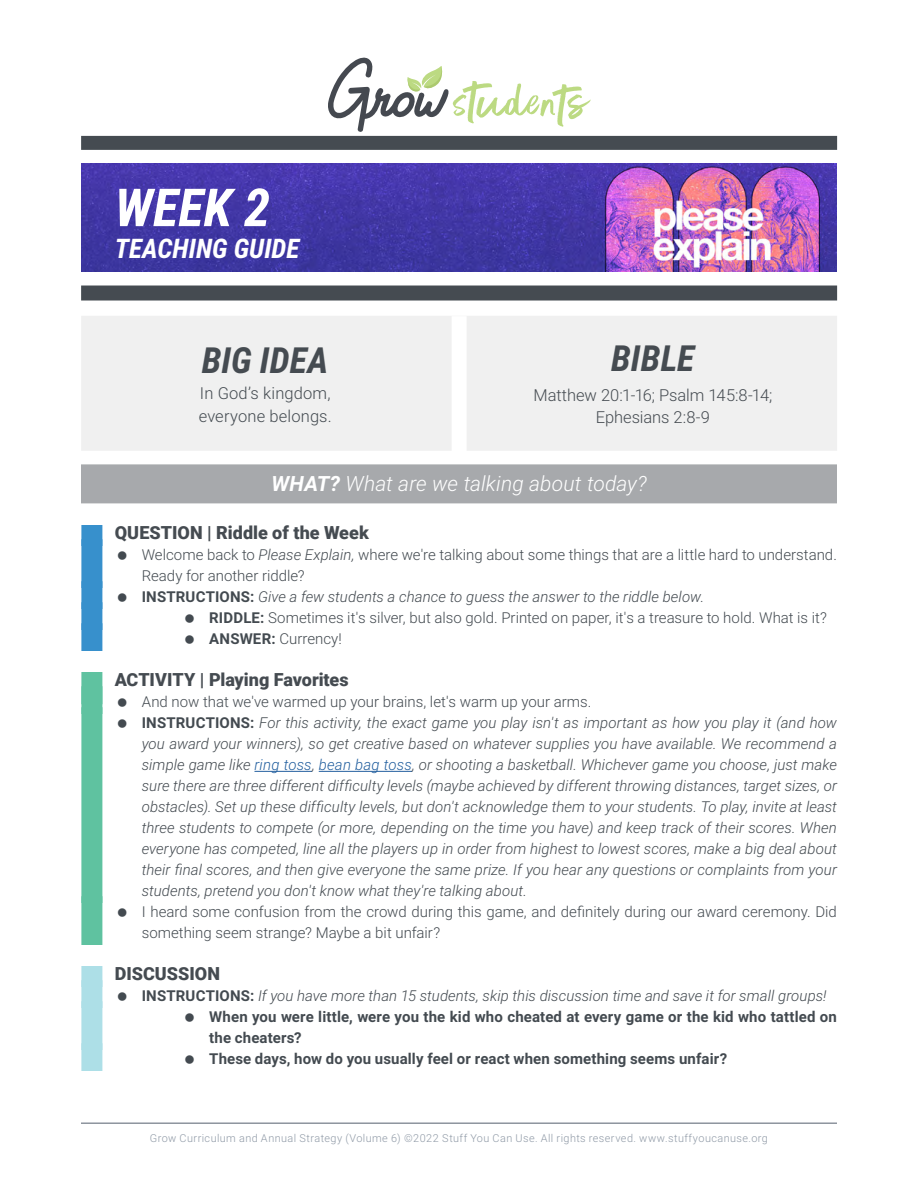
<style>
.page{position:relative;width:918px;height:1188px;background:#fff}
.page>*{position:absolute;margin:0;border:0;box-sizing:border-box;transform-origin:0 0}
.t1{font:italic 700 52.5px "Roboto Condensed";color:#fff}
.t2{font:italic 700 36px "Roboto Condensed";color:#454b51}
.t3{font:italic 700 27px "Roboto Condensed";color:#fff}
.t4{font:italic 300 21px "Roboto";letter-spacing:.005em;color:#fff}
.t5{font:900 18px "Roboto";color:#454b51}
.t6{font:300 16.5px/22.5px "Roboto";letter-spacing:-.005em;color:#454b51;text-align:center}
.t7{font:300 16.5px/22.5px "Roboto";letter-spacing:.01em;color:#434a50}
.t8{font:italic 300 15px/21px "Roboto";letter-spacing:.005em;color:#434a50}
.t9{font:300 15px/21px "Roboto";color:#434a50}
.t10{font:700 15px/21px "Roboto";letter-spacing:.01em;color:#434a50}
.t11{font:300 10.8px "Roboto";letter-spacing:.04em;color:#8f99a6}
.s1{font-weight:700}
.s2{font-style:italic}
.s3{font-weight:700;font-style:normal}
.s4{font-style:normal}
.s5{color:#215e9e}
.s6{font-weight:300;font-style:italic}
</style>
<div class="page">
<hr style="left:81px;top:1122px;width:756px;height:2px;background:#8d949e">
<div style="left:81px;top:316px;width:756px;height:135px;background:#f0f0f0"></div>
<div style="left:452px;top:316px;width:15px;height:135px;background:#fff"></div>
<svg style="left:328px;top:57px;width:263px;height:75px"></svg>
<div style="left:81px;top:136px;width:756px;height:14px;background:#454b51"></div>
<div style="left:81px;top:286px;width:756px;height:15px;background:#454b51"></div>
<img style="left:81px;top:163px;width:756px;height:108px">
<div style="left:81px;top:464px;width:756px;height:39px;background:#a7a9ac"></div>
<div style="left:81px;top:525px;width:21px;height:21px;background:#3790cc"></div>
<div style="left:81px;top:539px;width:21px;height:49px;background:#3790cc"></div>
<div style="left:81px;top:581px;width:21px;height:28px;background:#3790cc"></div>
<div style="left:81px;top:602px;width:21px;height:28px;background:#3790cc"></div>
<div style="left:81px;top:623px;width:21px;height:28px;background:#3790cc"></div>
<div style="left:81px;top:672px;width:21px;height:32px;background:#5fc2a0"></div>
<div style="left:81px;top:686px;width:21px;height:28px;background:#5fc2a0"></div>
<div style="left:81px;top:707px;width:21px;height:196px;background:#5fc2a0"></div>
<hr style="left:254px;top:771px;width:58px;height:1px;background:#215e9e">
<hr style="left:319px;top:771px;width:93px;height:1px;background:#215e9e">
<div style="left:81px;top:896px;width:21px;height:49px;background:#5fc2a0"></div>
<div style="left:81px;top:966px;width:21px;height:21px;background:#addfe7"></div>
<div style="left:81px;top:980px;width:21px;height:28px;background:#addfe7"></div>
<div style="left:81px;top:1001px;width:21px;height:49px;background:#addfe7"></div>
<div style="left:81px;top:1043px;width:21px;height:28px;background:#addfe7"></div>
<h1 class="t1" style="left:115px;top:171px;width:157px">WEEK 2</h1>
<h3 class="t3" style="left:115px;top:229px;width:186px">TEACHING GUIDE</h3>
<h2 class="t2" style="left:202px;top:335px;width:128px">BIG IDEA</h2>
<p class="t7" style="left:199px;top:381px;width:134px">In God’s kingdom, everyone belongs.</p>
<h2 class="t2" style="left:611px;top:333px;width:85px">BIBLE</h2>
<p class="t6" style="left:533px;top:383px;width:240px">Matthew 20:1-16; Psalm 145:8-14;<br>Ephesians 2:8-9</p>
<h3 class="t4" style="left:271px;top:469px;width:377px"><span class="s1">WHAT?</span> What are we talking about today?</h3>
<p class="t5" style="left:115px;top:520px;width:256px">QUESTION | Riddle of the Week</p>
<p class="t9" style="left:142px;top:544px;width:697px">Welcome back to <span class="s2">Please Explain,</span> where we're talking about some things that are a little hard to understand.</p>
<p class="t9" style="left:142px;top:565px;width:164px">Ready for another riddle?</p>
<p class="t8" style="left:142px;top:586px;width:564px"><span class="s3">INSTRUCTIONS:</span> Give a few students a chance to guess the answer to the riddle below.</p>
<p class="t9" style="left:209px;top:607px;width:619px"><span class="s1">RIDDLE:</span> Sometimes it's silver, but also gold. Printed on paper, it's a treasure to hold. What is it?</p>
<p class="t9" style="left:209px;top:628px;width:134px"><span class="s1">ANSWER:</span> Currency!</p>
<p class="t5" style="left:115px;top:667px;width:235px">ACTIVITY | Playing Favorites</p>
<p class="t8" style="left:142px;top:691px;width:697px"><span class="s4">And now that we've warmed up your brains, let's warm up your arms.<br></span><span class="s3">INSTRUCTIONS:</span> For this activity, the exact game you play isn't as important as how you play it (and how you award your winners), so get creative based on whatever supplies you have available. We recommend a simple game like <span class="s5">ring toss</span>, <span class="s5">bean bag toss</span>, or shooting a basketball. Whichever game you choose, just make sure there are three different difficulty levels (maybe achieved by different throwing distances, target sizes, or obstacles). Set up these difficulty levels, but don't acknowledge them to your students. To play, invite at least three students to compete (or more, depending on the time you have) and keep track of their scores. When everyone has competed, line all the players up in order from highest to lowest scores, make a big deal about their final scores, and then give everyone the same prize. If you hear any questions or complaints from your students, pretend you don't know what they're talking about.</p>
<p class="t9" style="left:142px;top:901px;width:697px">I heard some confusion from the crowd during this game, and definitely during our award ceremony. Did something seem strange? Maybe a bit unfair?</p>
<p class="t5" style="left:115px;top:961px;width:107px">DISCUSSION</p>
<p class="t10" style="left:209px;top:985px;width:629px;text-indent:-68px">INSTRUCTIONS: <span class="s6">If you have more than 15 students, skip this discussion time and save it for small groups!<br></span>When you were little, were you the kid who cheated at every game or the kid who tattled on the cheaters?<br>These days, how do you usually feel or react when something seems unfair?</p>
<p class="t11" style="left:150px;top:1131px;width:620px">Grow Curriculum and Annual Strategy (Volume 6) ©2022 Stuff You Can Use. All rights reserved. www.stuffyoucanuse.org</p>
</div>
